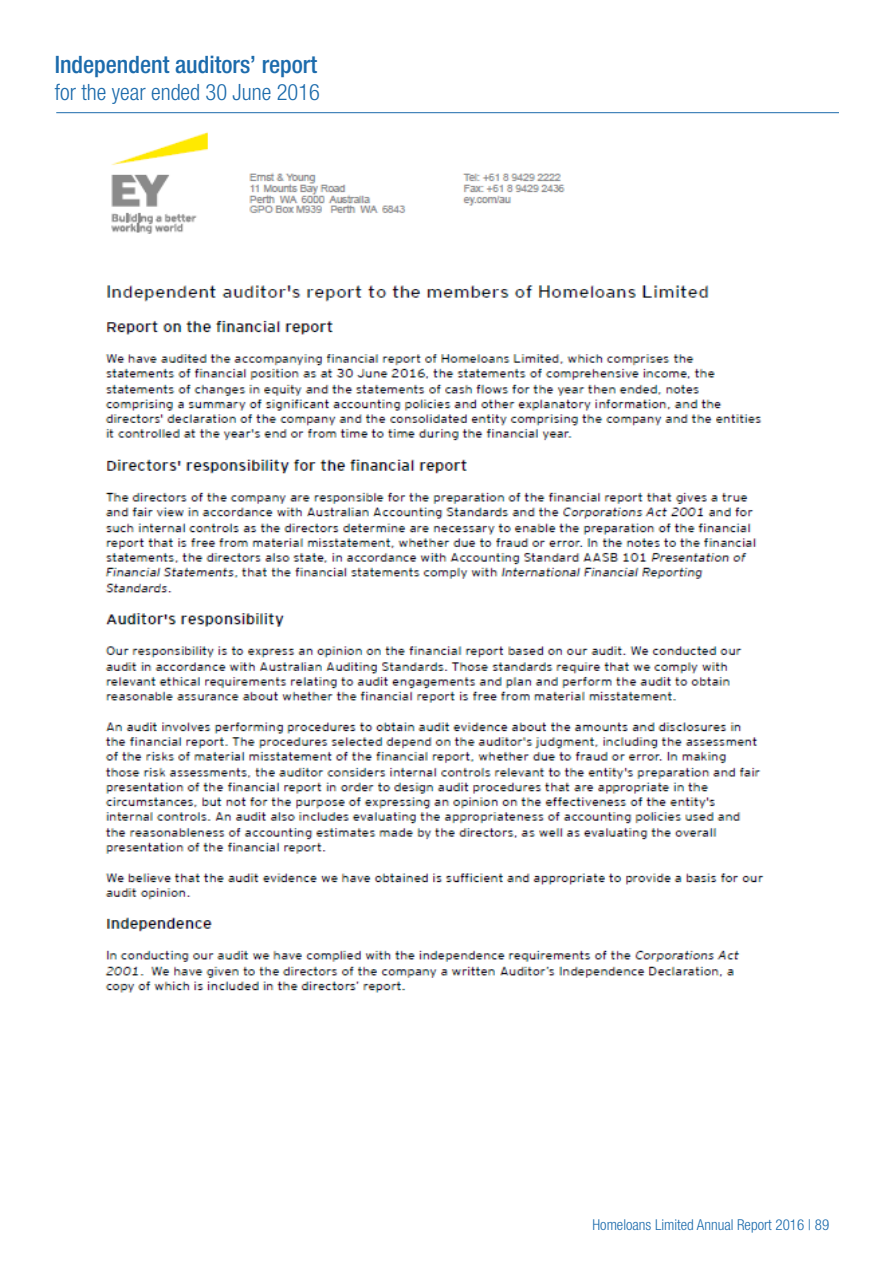
<style>
.page{position:relative;width:893px;height:1263px;background:#fff}
.page>*{position:absolute;margin:0;border:0;box-sizing:border-box;transform-origin:0 0}
.t1{font:500 condensed 24px "Helvetica Neue";color:#1c6bac}
.t2{font:300 condensed 22.5px "Helvetica Neue";color:#1c6bac}
.t3{font:300 condensed 15px "Helvetica Neue";color:#1c6bac}
</style>
<div class="page">
<img style="left:105px;top:132px;width:659px;height:861px">
<hr style="left:56px;top:112px;width:783px;height:1px;background:#1c6bac">
<h1 class="t1" style="left:55px;top:50px;width:264px">Independent auditors’ report</h1>
<h2 class="t2" style="left:55px;top:79px;width:267px">for the year ended 30 June 2016</h2>
<p class="t3" style="left:592px;top:1216px;width:238px">Homeloans Limited Annual Report 2016 | 89</p>
</div>
